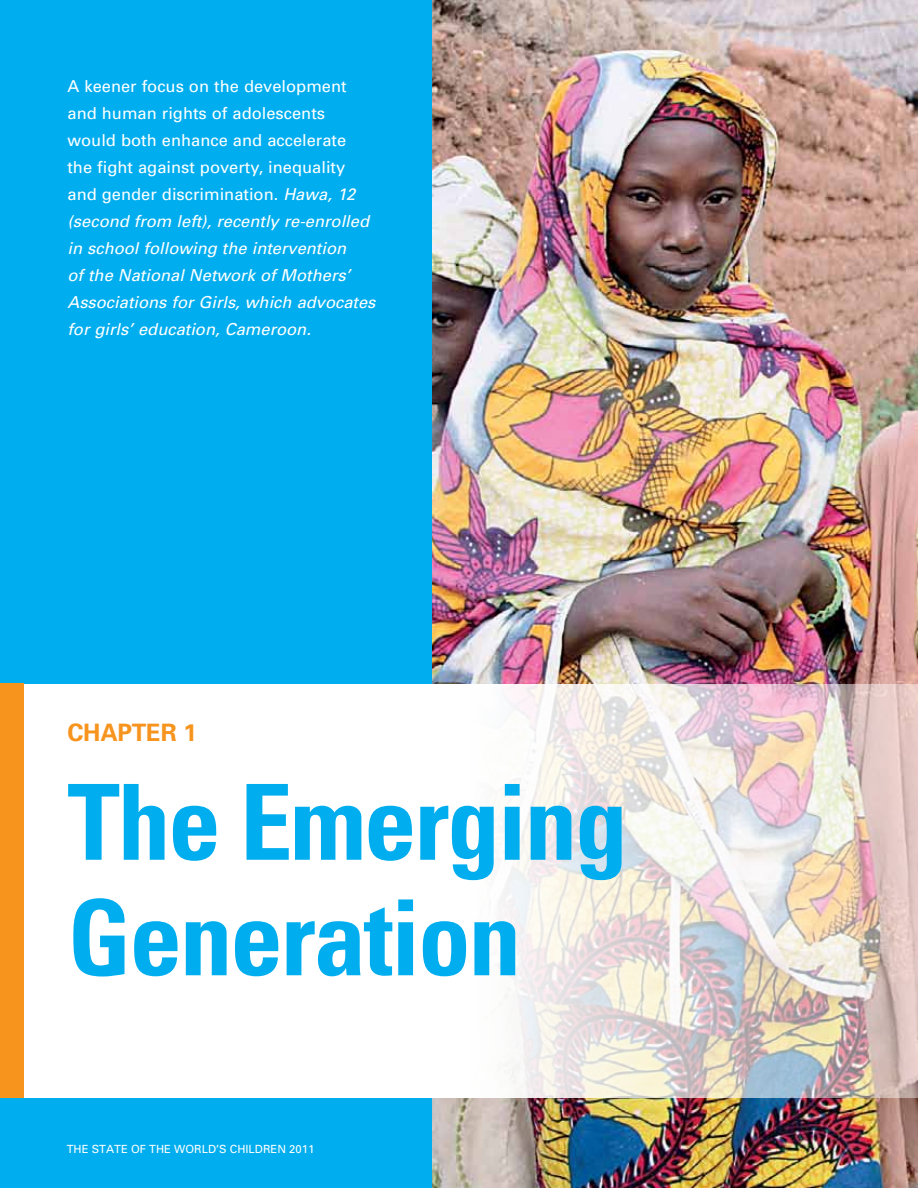
<style>
.page{position:relative;width:918px;height:1188px;background:#fff}
.page>*{position:absolute;margin:0;border:0;box-sizing:border-box;transform-origin:0 0}
.t1{font:700 condensed 105px/115.5px "Univers";letter-spacing:-.02em;color:#00aeef}
.t2{font:700 24px "Univers";letter-spacing:-.01em;color:#f7941e}
.t3{font:italic 16.5px/27px "Univers";color:#fff}
.t4{font:11.25px "Univers";color:#fff}
.s1{font-style:normal}
</style>
<div class="page">
<div style="left:0;top:0;width:436px;height:1188px;background:#00aeef"></div>
<img style="left:432px;top:0;width:486px;height:1188px">
<svg style="left:23px;top:684px;width:895px;height:414px"></svg>
<div style="left:0;top:683px;width:23px;height:415px;background:#f7941e"></div>
<p class="t3" style="left:68px;top:73px;width:310px"><span class="s1">A keener focus on the development and human rights of adolescents would both enhance and accelerate<br>the fight against poverty, inequality and gender discrimination.</span> Hawa, 12 (second from left), recently re-enrolled in school following the intervention<br>of the National Network of Mothers’ Associations for Girls, which advocates for girls’ education, Cameroon.</p>
<h2 class="t2" style="left:68px;top:717px;width:131px">CHAPTER 1</h2>
<h1 class="t1" style="left:68px;top:763px;width:562px">The Emerging<br>Generation</h1>
<p class="t4" style="left:67px;top:1142px;width:249px">THE STATE OF THE WORLD’S CHILDREN 2011</p>
</div>
